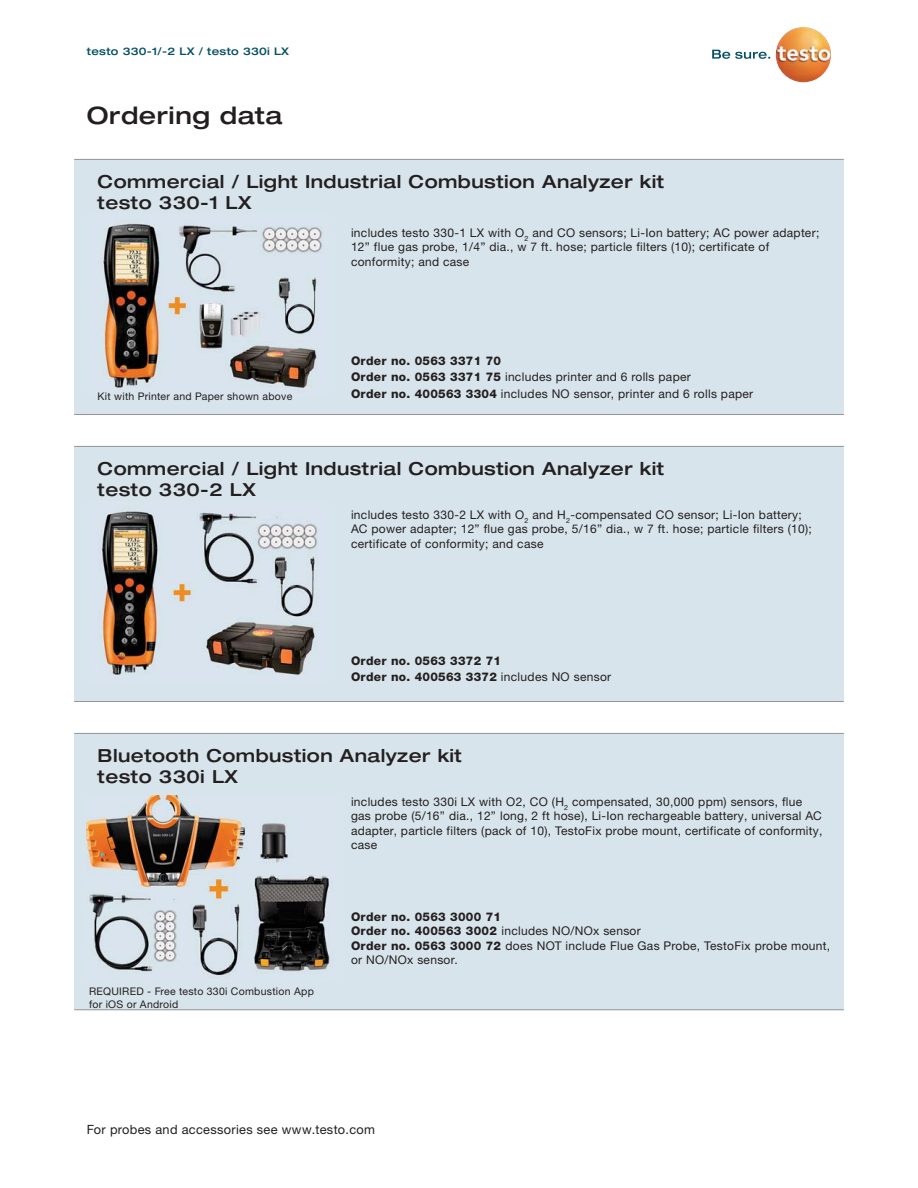
<style>
.page{position:relative;width:918px;height:1188px;background:#fff}
.page>*{position:absolute;margin:0;border:0;box-sizing:border-box;transform-origin:0 0}
.t1{font:500 expanded 24px "Helvetica Neue LTW1 G";letter-spacing:.025em;color:#231f20}
.t2{font:500 expanded 18px/21.6px "Helvetica Neue LTW1 G";letter-spacing:.025em;color:#231f20}
.t3{font:12.75px "Helvetica Neue LTW1 G";letter-spacing:.025em;color:#231f20}
.t4{font:12px/14.4px "Helvetica Neue LTW1 G";letter-spacing:.025em;color:#231f20}
.t5{font:800 12px/16.5px "Helvetica Neue LTW1 G";letter-spacing:.025em;color:#231f20}
.t6{font:10.5px/12.6px "Helvetica Neue LTW1 G";letter-spacing:.025em;color:#231f20}
.t7{font:500 expanded 10.5px "Helvetica Neue LTW1 G";letter-spacing:.025em;color:#054f64}
.s1{font-weight:800}
.s2{font-weight:400}
</style>
<div class="page">
<svg style="left:712px;top:50px;width:58px;height:9px"></svg>
<img style="left:776px;top:27px;width:55px;height:55px;border-radius:50%">
<div style="left:74px;top:159px;width:770px;height:255px;background:#d8e4eb"></div>
<hr style="left:74px;top:414px;width:770px;height:1px;background:#939598">
<hr style="left:74px;top:159px;width:770px;height:1px;background:#939598">
<div style="left:74px;top:446px;width:770px;height:256px;background:#d8e4eb"></div>
<hr style="left:74px;top:701px;width:770px;height:1px;background:#939598">
<hr style="left:74px;top:446px;width:770px;height:1px;background:#939598">
<div style="left:74px;top:733px;width:770px;height:276px;background:#d8e4eb"></div>
<hr style="left:74px;top:1009px;width:770px;height:1px;background:#939598">
<hr style="left:74px;top:733px;width:770px;height:1px;background:#939598">
<img style="left:103px;top:223px;width:219px;height:165px">
<img style="left:87px;top:795px;width:243px;height:181px">
<img style="left:99px;top:511px;width:218px;height:164px">
<p class="t7" style="left:87px;top:47px;width:204px">testo 330-1/-2 LX / testo 330i LX</p>
<h1 class="t1" style="left:87px;top:107px;width:197px">Ordering data</h1>
<h2 class="t2" style="left:98px;top:172px;width:568px">Commercial / Light Industrial Combustion Analyzer kit testo 330-1 LX</h2>
<p class="t6" style="left:98px;top:391px;width:196px">Kit with Printer and Paper shown above</p>
<p class="t4" style="left:351px;top:226px;width:470px">includes testo 330-1 LX with O<sub>2</sub> and CO sensors; Li-Ion battery; AC power adapter;<br>12” flue gas probe, 1/4” dia., w 7 ft. hose; particle filters (10); certificate of conformity; and case</p>
<p class="t4" style="left:351px;top:353px;width:404px;line-height:16.5px"><span class="s1">Order no. 0563 3371 70<br>Order no. 0563 3371 75</span> includes printer and 6 rolls paper<br><span class="s1">Order no. 400563 3304</span> includes NO sensor, printer and 6 rolls paper</p>
<h2 class="t2" style="left:98px;top:459px;width:568px">Commercial / Light Industrial Combustion Analyzer kit testo 330-2 LX</h2>
<p class="t4" style="left:351px;top:508px;width:462px">includes testo 330-2 LX with O<sub>2</sub> and H<sub>2</sub>-compensated CO sensor; Li-Ion battery;<br>AC power adapter; 12” flue gas probe, 5/16” dia., w 7 ft. hose; particle filters (10); certificate of conformity; and case</p>
<p class="t5" style="left:351px;top:653px;width:262px">Order no. 0563 3372 71<br>Order no. 400563 3372 <span class="s2">includes NO sensor</span></p>
<h2 class="t2" style="left:98px;top:746px;width:366px">Bluetooth Combustion Analyzer kit testo 330i LX</h2>
<p class="t4" style="left:351px;top:795px;width:473px">includes testo 330i LX with O2, CO (H<sub>2</sub> compensated, 30,000 ppm) sensors, flue gas probe (5/16” dia., 12” long, 2 ft hose), Li-Ion rechargeable battery, universal AC adapter, particle filters (pack of 10), TestoFix probe mount, certificate of conformity, case</p>
<p class="t6" style="left:89px;top:986px;width:226px">REQUIRED - Free testo 330i Combustion App for iOS or Android</p>
<p class="t4" style="left:351px;top:910px;width:481px"><span class="s1">Order no. 0563 3000 71<br>Order no. 400563 3002</span> includes NO/NOx sensor<br><span class="s1">Order no. 0563 3000 72</span> does NOT include Flue Gas Probe, TestoFix probe mount, or NO/NOx sensor.</p>
<p class="t3" style="left:87px;top:1125px;width:290px">For probes and accessories see www.testo.com</p>
</div>
